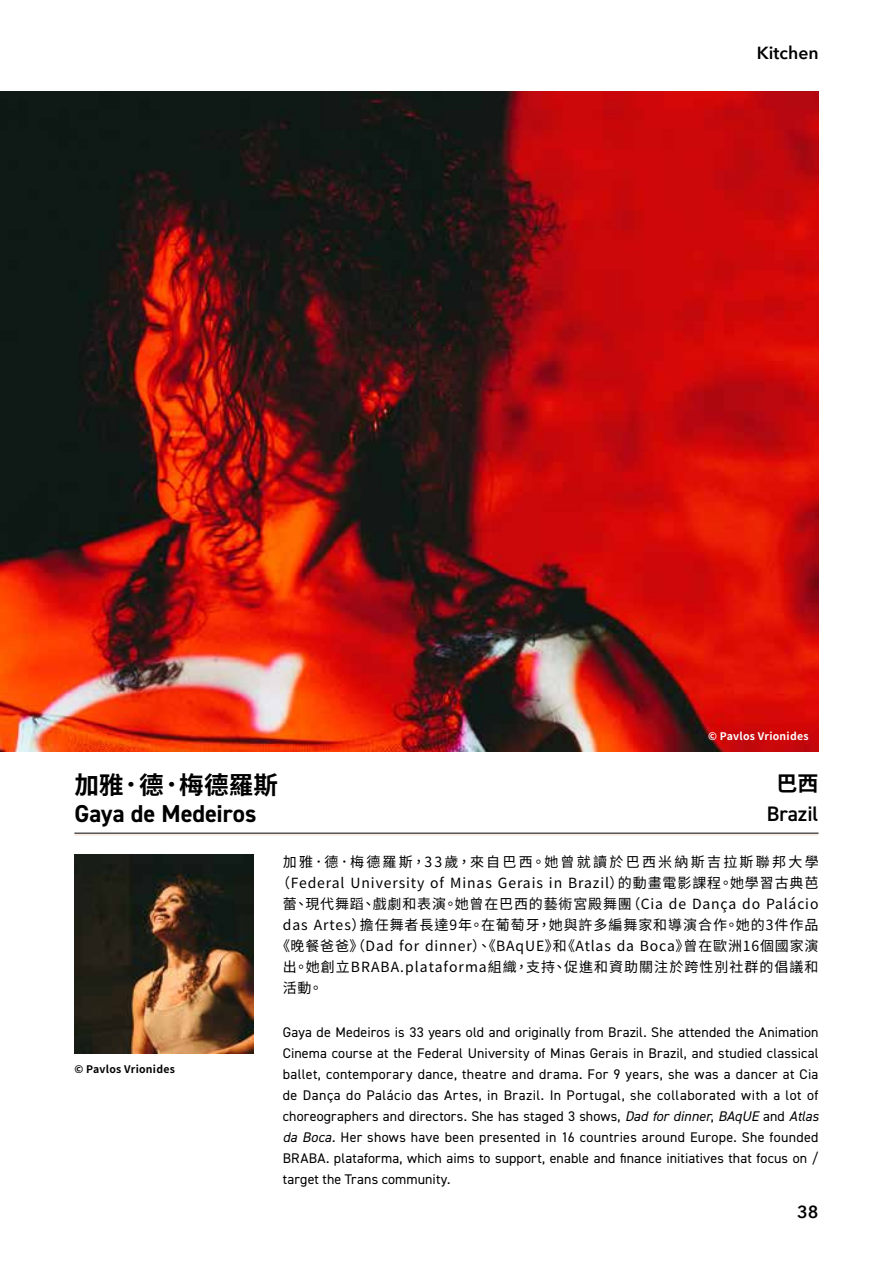
<style>
.page{position:relative;width:893px;height:1265px;background:#fff}
.page>*{position:absolute;margin:0;border:0;box-sizing:border-box;transform-origin:0 0}
.t1{font:700 24.5px "DIN2014";color:#000}
.t2{font:700 24.5px "Noto Sans CJ Ktc";letter-spacing:.01em;color:#000}
.t3{font:600 21px "DIN2014";color:#000}
.t4{font:700 21px "Noto Sans CJ Ktc";color:#000}
.t5{font:600 17.5px "Avenir Next";color:#000}
.t6{font:14px/21px "DIN2014";letter-spacing:.005em;color:#000;text-align:justify}
.t7{font:14px "Noto Sans CJ Ktc";letter-spacing:.065em;color:#000}
.t8{font:14px "Noto Sans CJ Ktc";letter-spacing:.16em;color:#000}
.t9{font:700 10.5px "Noto Sans CJ Ktc";letter-spacing:.025em;color:#000}
.t10{font:700 10.5px "Noto Sans CJ Ktc";letter-spacing:.025em;color:#fff}
.s1{font-style:italic}
</style>
<div class="page">
<img style="left:74px;top:855px;width:179px;height:198px">
<hr style="left:74px;top:835px;width:745px;height:1px;background:#f7dfcf">
<img style="left:0;top:92px;width:819px;height:660px">
<hr style="left:74px;top:833px;width:745px;height:1px;background:#000">
<p class="t5" style="left:757px;top:38px;width:63px">Kitchen</p>
<h1 class="t2" style="left:74px;top:771px;width:205px">加雅．德．梅德羅斯</h1>
<h1 class="t1" style="left:74px;top:797px;width:183px">Gaya de Medeiros</h1>
<p class="t10" style="left:708px;top:731px;width:102px">© Pavlos Vrionides</p>
<h2 class="t4" style="left:777px;top:772px;width:43px">巴西</h2>
<h2 class="t3" style="left:767px;top:800px;width:53px">Brazil</h2>
<p class="t9" style="left:74px;top:1063px;width:102px">© Pavlos Vrionides</p>
<p class="t8" style="left:283px;top:854px;width:537px">加雅．德．梅德羅斯，33歲，來自巴西。她曾就讀於巴西米納斯吉拉斯聯邦大學</p>
<p class="t7" style="left:276px;top:875px;width:544px">（Federal University of Minas Gerais in Brazil）的動畫電影課程。她學習古典芭</p>
<p class="t7" style="left:283px;top:896px;width:537px">蕾、現代舞蹈、戲劇和表演。她曾在巴西的藝術宮殿舞團（Cia de Dança do Palácio</p>
<p class="t7" style="left:283px;top:917px;width:537px">das Artes）擔任舞者長達9年。在葡萄牙，她與許多編舞家和導演合作。她的3件作品</p>
<p class="t7" style="left:276px;top:938px;width:544px">《晚餐爸爸》（Dad for dinner）、《BAqUE》和《Atlas da Boca》曾在歐洲16個國家演</p>
<p class="t7" style="left:283px;top:959px;width:537px">出。她創立BRABA.plataforma組織，支持、促進和資助關注於跨性別社群的倡議和</p>
<p class="t7" style="left:283px;top:980px;width:41px">活動。</p>
<p class="t6" style="left:283px;top:1021px;width:537px">Gaya de Medeiros is 33 years old and originally from Brazil. She attended the Animation Cinema course at the Federal University of Minas Gerais in Brazil, and studied classical ballet, contemporary dance, theatre and drama. For 9 years, she was a dancer at Cia de Dança do Palácio das Artes, in Brazil. In Portugal, she collaborated with a lot of choreographers and directors. She has staged 3 shows, <span class="s1">Dad for dinner</span>, <span class="s1">BAqUE</span> and <span class="s1">Atlas da Boca</span>. Her shows have been presented in 16 countries around Europe. She founded BRABA. plataforma, which aims to support, enable and finance initiatives that focus on / target the Trans community.</p>
<p class="t5" style="left:797px;top:1197px;width:23px">38</p>
</div>
